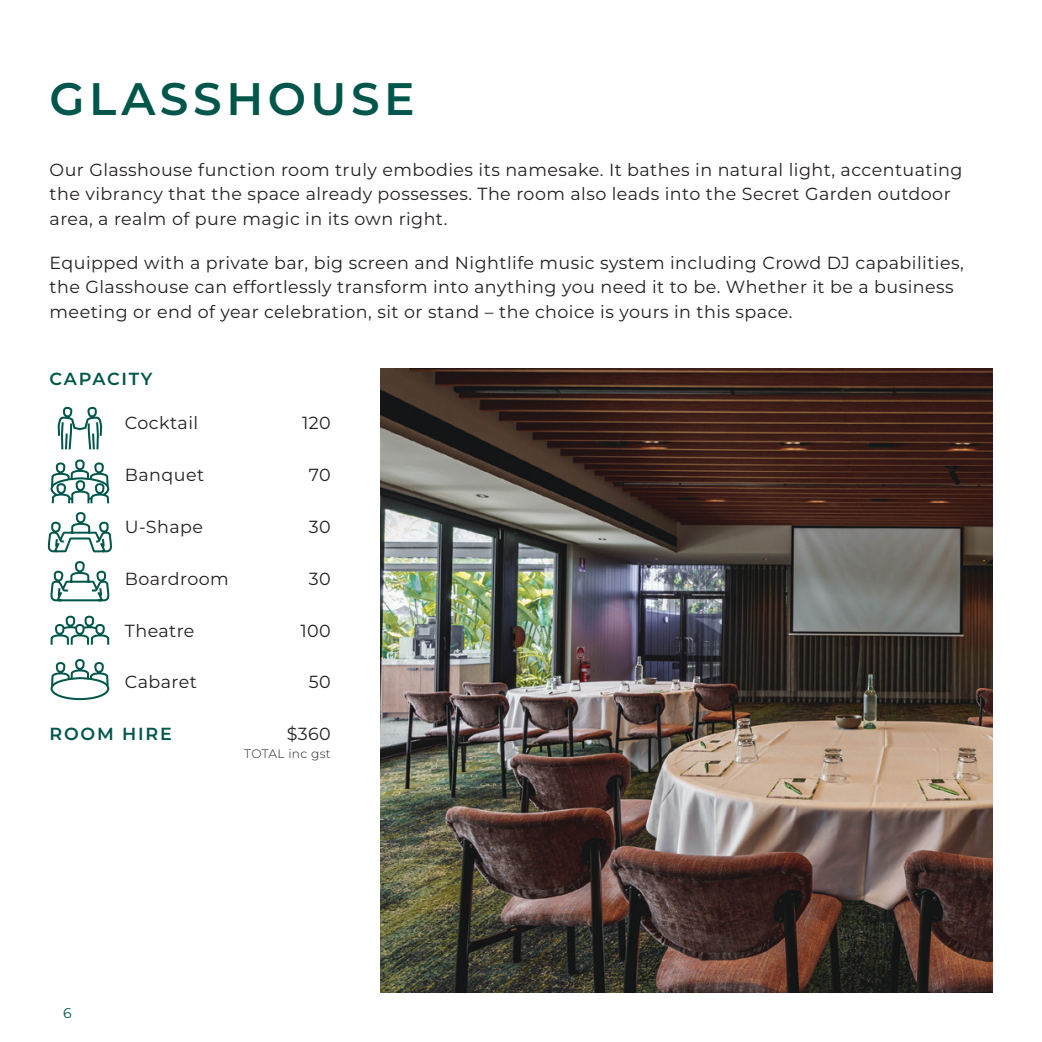
<style>
.page{position:relative;width:1042px;height:1042px;background:#fff}
.page>*{position:absolute;margin:0;border:0;box-sizing:border-box;transform-origin:0 0}
.t1{font:600 45.5px "Montserrat";letter-spacing:.1em;color:#00564a}
.t2{font:17.5px/24.5px "Montserrat";letter-spacing:.025em;color:#231f20}
.t3{font:600 17.5px "Montserrat";letter-spacing:.1em;color:#00564a}
.t4{font:14px "Montserrat";color:#00564a}
.t5{font:300 12.25px "Montserrat";letter-spacing:.025em;color:#231f20}
</style>
<div class="page">
<img style="left:380px;top:368px;width:612px;height:624px">
<svg style="left:57px;top:406px;width:46px;height:44px"></svg>
<svg style="left:50px;top:615px;width:60px;height:30px"></svg>
<svg style="left:48px;top:512px;width:64px;height:90px"></svg>
<div style="left:51px;top:677px;width:58px;height:23px;border:2px solid #00564a;border-radius:50%"></div>
<svg style="left:50px;top:659px;width:60px;height:30px"></svg>
<svg style="left:50px;top:459px;width:60px;height:45px"></svg>
<h1 class="t1" style="left:50px;top:66px;width:367px">GLASSHOUSE</h1>
<p class="t2" style="left:50px;top:156px;width:914px">Our Glasshouse function room truly embodies its namesake. It bathes in natural light, accentuating the vibrancy that the space already possesses. The room also leads into the Secret Garden outdoor area, a realm of pure magic in its own right.</p>
<p class="t2" style="left:50px;top:250px;width:915px">Equipped with a private bar, big screen and Nightlife music system including Crowd DJ capabilities, the Glasshouse can effortlessly transform into anything you need it to be. Whether it be a business meeting or end of year celebration, sit or stand – the choice is yours in this space.</p>
<p class="t3" style="left:50px;top:366px;width:104px">CAPACITY</p>
<p class="t2" style="left:125px;top:410px;width:75px">Cocktail</p>
<p class="t2" style="left:302px;top:410px;width:30px">120</p>
<p class="t2" style="left:125px;top:462px;width:81px">Banquet</p>
<p class="t2" style="left:309px;top:462px;width:23px">70</p>
<p class="t2" style="left:125px;top:514px;width:80px">U-Shape</p>
<p class="t2" style="left:309px;top:514px;width:23px">30</p>
<p class="t2" style="left:125px;top:566px;width:105px">Boardroom</p>
<p class="t2" style="left:309px;top:566px;width:23px">30</p>
<p class="t2" style="left:125px;top:617px;width:71px">Theatre</p>
<p class="t2" style="left:300px;top:617px;width:32px">100</p>
<p class="t2" style="left:125px;top:669px;width:73px">Cabaret</p>
<p class="t2" style="left:309px;top:669px;width:23px">50</p>
<p class="t3" style="left:50px;top:721px;width:124px">ROOM HIRE</p>
<p class="t2" style="left:287px;top:721px;width:46px">$360</p>
<p class="t5" style="left:244px;top:745px;width:88px">TOTAL inc gst</p>
<p class="t4" style="left:63px;top:1003px;width:10px">6</p>
</div>
